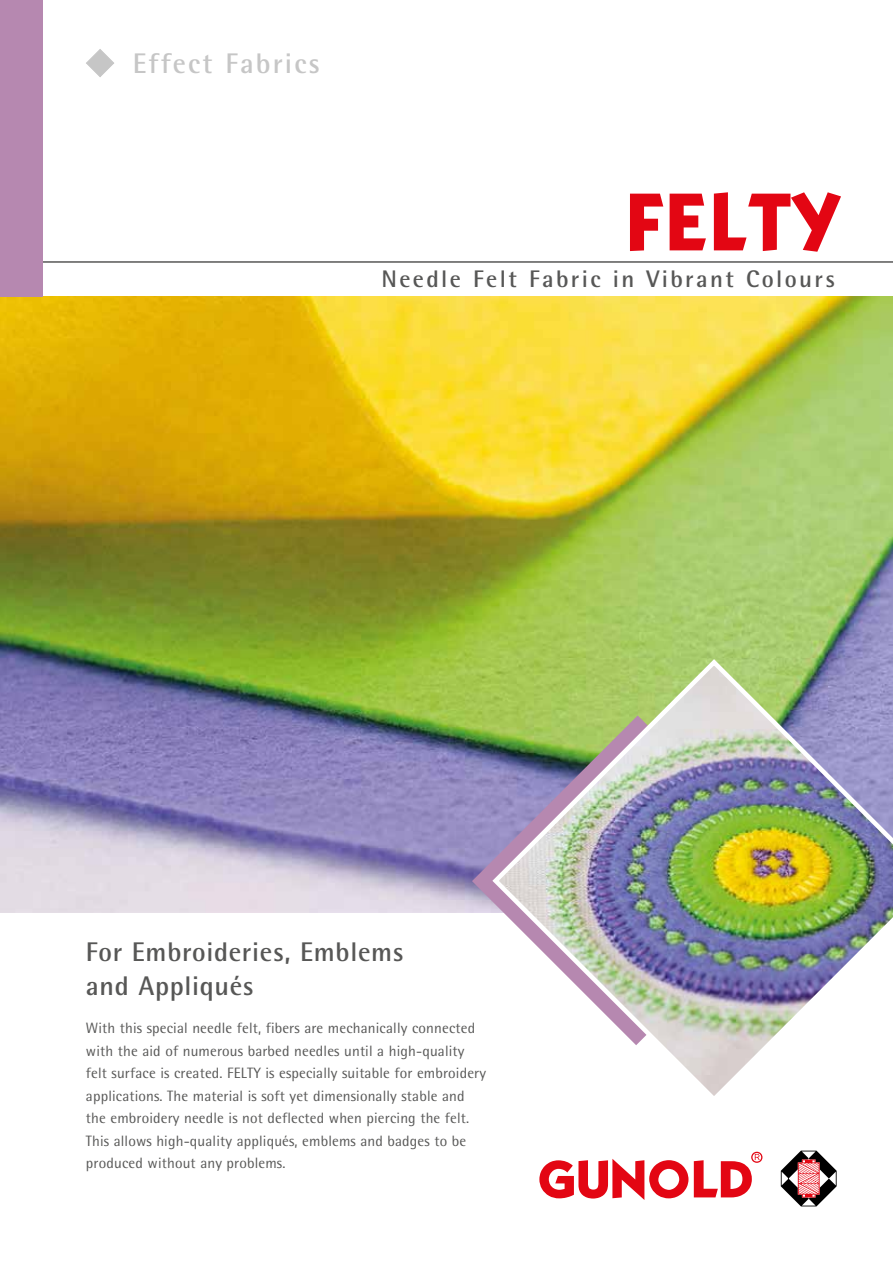
<style>
.page{position:relative;width:893px;height:1263px;background:#fff}
.page>*{position:absolute;margin:0;border:0;box-sizing:border-box;transform-origin:0 0}
.t1{font:700 82.8px "Itc Kabel";letter-spacing:.035em;color:#e30613}
.t2{font:700 28.35px "Rotis Semi Sans";letter-spacing:.075em;color:#c6c6c6}
.t3{font:700 27px/34.5px "Rotis Semi Sans";letter-spacing:.025em;color:#575756}
.t4{font:700 24px "Rotis Semi Sans";letter-spacing:.1em;color:#575756}
.t5{font:15px/22.5px "Rotis Semi Sans";letter-spacing:.01em;color:#575756}
</style>
<div class="page">
<hr style="left:43px;top:261px;width:850px;height:2px;background:#575756">
<svg style="left:86px;top:49px;width:28px;height:28px"></svg>
<img style="left:0;top:297px;width:893px;height:615px">
<div style="left:0;top:0;width:43px;height:297px;background:#b688b0"></div>
<svg style="left:539px;top:1152px;width:223px;height:48px"></svg>
<svg style="left:781px;top:1150px;width:56px;height:56px"></svg>
<svg style="left:472px;top:715px;width:17px;height:198px;background:#9392a9"></svg>
<img style="left:489px;top:656px;width:404px;height:440px">
<h2 class="t2" style="left:133px;top:46px;width:189px">Effect Fabrics</h2>
<h1 class="t1" style="left:626px;top:172px;width:215px">FELTY</h1>
<h3 class="t4" style="left:381px;top:265px;width:455px">Needle Felt Fabric in Vibrant Colours</h3>
<h3 class="t3" style="left:86px;top:934px;width:319px">For Embroideries, Emblems and Appliqués</h3>
<p class="t5" style="left:86px;top:1017px;width:402px">With this special needle felt, fibers are mechanically connected with the aid of numerous barbed needles until a high-quality felt surface is created. FELTY is especially suitable for embroidery applications. The material is soft yet dimensionally stable and the embroidery needle is not deflected when piercing the felt.<br>This allows high-quality appliqués, emblems and badges to be produced without any problems.</p>
</div>
